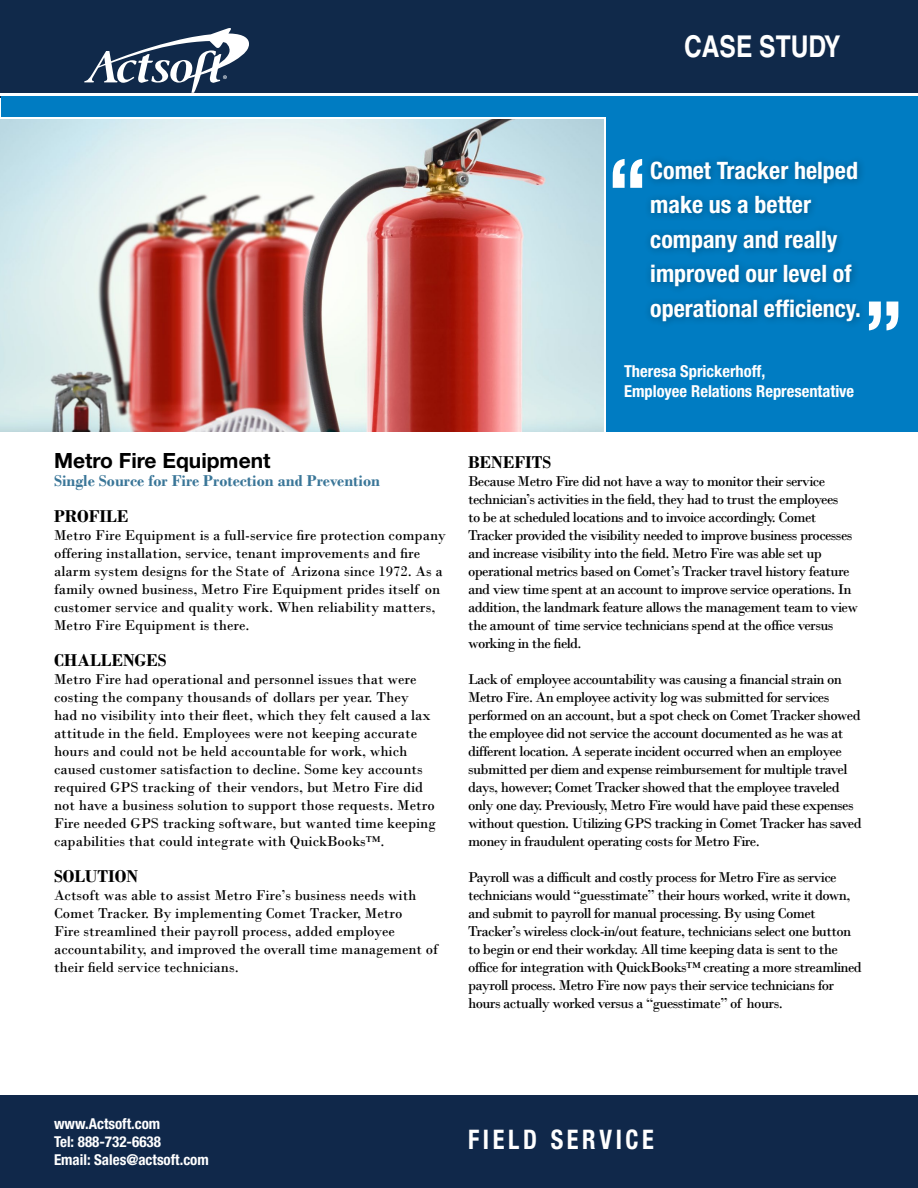
<style>
.page{position:relative;width:918px;height:1188px;background:#fff}
.page>*{position:absolute;margin:0;border:0;box-sizing:border-box;transform-origin:0 0}
.t1{font:700 condensed 90px "Helvetica Neue";color:#fff}
.t2{font:700 condensed 30px "Helvetica";color:#fff}
.t3{font:700 condensed 27px "Helvetica Neue";letter-spacing:.15em;color:#fff;scale:.9 1}
.t4{font:700 condensed 24px/34.5px "Helvetica Neue";color:#fff}
.t5{font:700 21px "Helvetica Neue";color:#000}
.t6{font:700 18px "Bodoni";color:#000}
.t7{font:700 condensed 16.5px/19.5px "Helvetica Neue";color:#fff}
.t8{font:700 16.5px "Bodoni";color:#3a7698}
.t9{font:15px/18px "Bodoni";letter-spacing:-.04em;color:#000}
.t10{font:15px/18px "Bodoni";color:#000}
.t11{font:700 condensed 15px/18px "Helvetica Neue";color:#fff}
</style>
<div class="page">
<div style="left:0;top:1095px;width:918px;height:93px;background:#10284a"></div>
<div style="left:607px;top:114px;width:311px;height:318px;background:#007cc2"></div>
<img style="left:0;top:119px;width:604px;height:313px">
<div style="left:1px;top:0;width:917px;height:98px;background:#10294a"></div>
<hr style="left:1px;top:93px;width:917px;height:3px;background:#fff">
<svg style="left:84px;top:28px;width:165px;height:65px"></svg>
<div style="left:1px;top:96px;width:917px;height:20px;background:#007cc2"></div>
<div style="left:643px;top:154px;width:225px;height:176px;background:#000;opacity:.31"></div>
<h2 class="t2" style="left:684px;top:28px;width:158px">CASE STUDY</h2>
<h3 class="t5" style="left:54px;top:448px;width:218px">Metro Fire Equipment</h3>
<p class="t8" style="left:54px;top:471px;width:328px">Single Source for Fire Protection and Prevention</p>
<p class="t6" style="left:54px;top:505px;width:76px">Profile</p>
<p class="t10" style="left:54px;top:526px;width:394px">Metro Fire Equipment is a full-service fire protection company offering installation, service, tenant improvements and fire alarm system designs for the State of Arizona since 1972. As a family owned business, Metro Fire Equipment prides itself on customer service and quality work. When reliability matters, Metro Fire Equipment is there.</p>
<p class="t6" style="left:54px;top:649px;width:114px">Challenges</p>
<p class="t10" style="left:54px;top:670px;width:383px">Metro Fire had operational and personnel issues that were costing the company thousands of dollars per year. They had no visibility into their fleet, which they felt caused a lax attitude in the field. Employees were not keeping accurate hours and could not be held accountable for work, which caused customer satisfaction to decline. Some key accounts required GPS tracking of their vendors, but Metro Fire did not have a business solution to support those requests. Metro Fire needed GPS tracking software, but wanted time keeping capabilities that could integrate with QuickBooks™.</p>
<p class="t6" style="left:54px;top:865px;width:86px">Solution</p>
<p class="t10" style="left:54px;top:886px;width:386px">Actsoft was able to assist Metro Fire’s business needs with Comet Tracker. By implementing Comet Tracker, Metro<br>Fire streamlined their payroll process, added employee accountability, and improved the overall time management of their field service technicians.</p>
<h1 class="t1" style="left:607px;top:137px;width:43px">“</h1>
<h3 class="t4" style="left:650px;top:153px;width:212px">Comet Tracker helped make us a better company and really improved our level of operational efficiency.</h3>
<h1 class="t1" style="left:904px;top:353px;width:43px;rotate:-180deg">“</h1>
<p class="t7" style="left:624px;top:361px;width:232px">Theresa Sprickerhoff,<br>Employee Relations Representative</p>
<p class="t6" style="left:468px;top:451px;width:85px">Benefits</p>
<p class="t9" style="left:468px;top:472px;width:392px">Because Metro Fire did not have a way to monitor their service technician’s activities in the field, they had to trust the employees<br>to be at scheduled locations and to invoice accordingly. Comet Tracker provided the visibility needed to improve business processes and increase visibility into the field. Metro Fire was able set up operational metrics based on Comet’s Tracker travel history feature and view time spent at an account to improve service operations. In addition, the landmark feature allows the management team to view the amount of time service technicians spend at the office versus working in the field.</p>
<p class="t9" style="left:468px;top:670px;width:395px">Lack of employee accountability was causing a financial strain on Metro Fire. An employee activity log was submitted for services performed on an account, but a spot check on Comet Tracker showed the employee did not service the account documented as he was at different location. A seperate incident occurred when an employee submitted per diem and expense reimbursement for multiple travel days, however; Comet Tracker showed that the employee traveled only one day. Previously, Metro Fire would have paid these expenses without question. Utilizing GPS tracking in Comet Tracker has saved money in fraudulent operating costs for Metro Fire.</p>
<p class="t9" style="left:468px;top:868px;width:395px">Payroll was a difficult and costly process for Metro Fire as service technicians would “guesstimate” their hours worked, write it down, and submit to payroll for manual processing. By using Comet Tracker’s wireless clock-in/out feature, technicians select one button to begin or end their workday. All time keeping data is sent to the office for integration with QuickBooks™ creating a more streamlined payroll process. Metro Fire now pays their service technicians for hours actually worked versus a “guesstimate” of hours.</p>
<p class="t11" style="left:54px;top:1115px;width:156px">www.Actsoft.com<br>Tel: 888-732-6638<br>Email: Sales@actsoft.com</p>
<h3 class="t3" style="left:468px;top:1123px;width:206px">field se rvice</h3>
</div>
